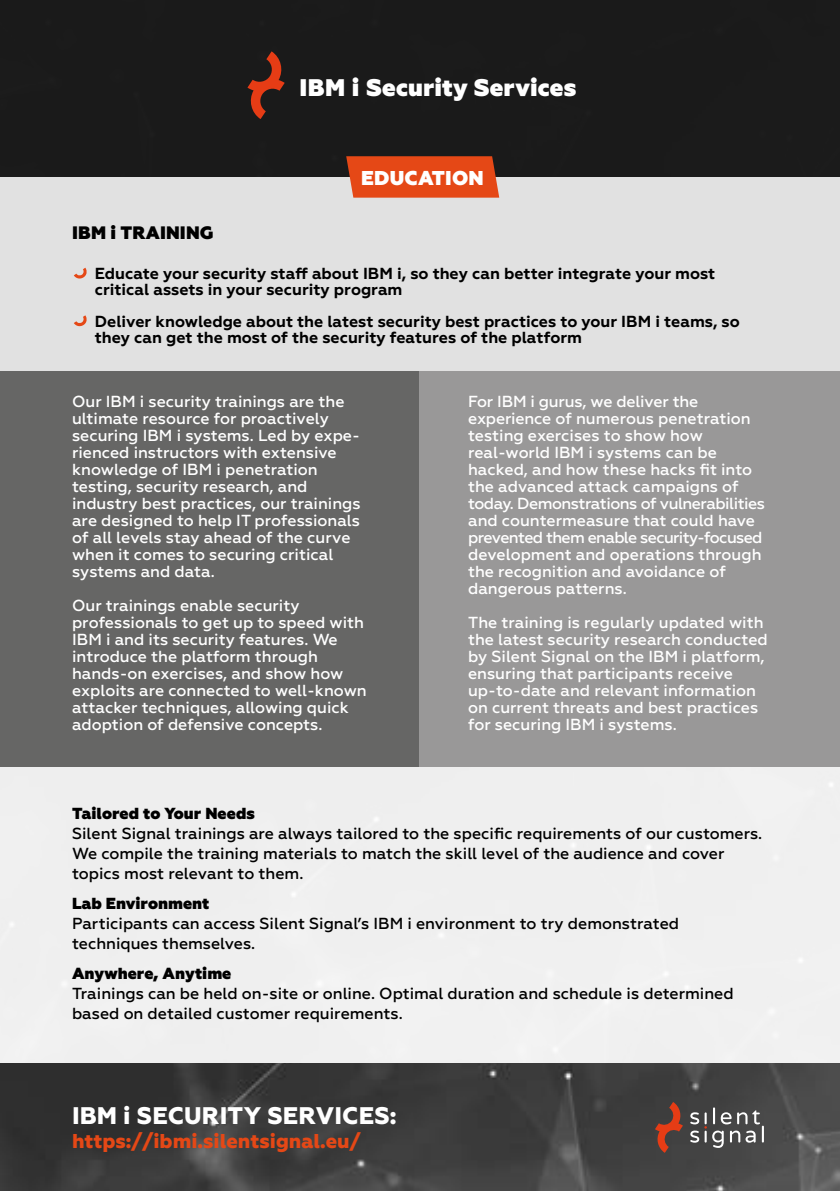
<style>
.page{position:relative;width:840px;height:1191px;background:#fff}
.page>*{position:absolute;margin:0;border:0;box-sizing:border-box;transform-origin:0 0}
.t1{font:800 24px "Geometria";letter-spacing:.01em;color:#fff}
.t2{font:800 24px "Geometria";color:#fff}
.t3{font:800 20px "Geometria";color:#e54816}
.t4{font:800 20px "Geometria";letter-spacing:.01em;color:#fff}
.t5{font:800 18px "Geometria";letter-spacing:.01em;color:#000}
.t6{font:500 16px/17px "Geometria";color:#fff}
.t7{font:500 16px/20px "Geometria";color:#000}
.t8{font:700 16px/16px "Geometria";color:#000}
.t9{font:800 16px "Geometria";color:#000}
</style>
<div class="page">
<div style="left:0;top:766px;width:839px;height:298px;background:#efefef"></div>
<div style="left:0;top:358px;width:423px;height:408px;background:#666665"></div>
<div style="left:0;top:177px;width:839px;height:194px;background:#e1e1e1"></div>
<div style="left:419px;top:371px;width:420px;height:395px;background:#999898"></div>
<img style="left:0;top:1064px;width:839px;height:127px">
<div style="left:0;top:0;width:839px;height:177px;background:#1a1a1a"></div>
<svg style="left:346px;top:156px;width:153px;height:42px;background:#df4b1c"></svg>
<svg style="left:74px;top:268px;width:13px;height:11px"></svg>
<svg style="left:74px;top:315px;width:13px;height:11px"></svg>
<svg style="left:247px;top:51px;width:37px;height:68px"></svg>
<svg style="left:654px;top:1102px;width:28px;height:50px"></svg>
<svg style="left:690px;top:1112px;width:8px;height:12px"></svg>
<svg style="left:690px;top:1130px;width:8px;height:12px"></svg>
<svg style="left:704px;top:1107px;width:59px;height:41px;background:#6a6a69"></svg>
<h1 class="t2" style="left:299px;top:73px;width:278px">IBM i Security Services</h1>
<p class="t5" style="left:72px;top:222px;width:143px">IBM i TRAINING</p>
<p class="t4" style="left:361px;top:166px;width:124px">EDUCATION</p>
<p class="t8" style="left:95px;top:265px;width:621px">Educate your security staff about IBM ,i so they can better integrate your most critical assets in your security program</p>
<p class="t8" style="left:95px;top:313px;width:646px">Deliver knowledge about the latest security best practices to your IBM i teams, so they can get the most of the security features of the platform</p>
<p class="t6" style="left:72px;top:393px;width:274px">Our IBM i security trainings are the ultimate resource for proactively</p>
<p class="t6" style="left:72px;top:444px;width:266px">rienced instructors with extensive</p>
<p class="t6" style="left:72px;top:419px;width:289px;line-height:34px">securing IBM i systems. Led by expe&shy;knowledge of IBM i penetration</p>
<p class="t6" style="left:72px;top:478px;width:290px">testing, security research, and industry best practices, our trainings are designed to help IT professionals of all levels stay ahead of the curve when it comes to securing critical systems and data.</p>
<p class="t6" style="left:72px;top:597px;width:296px">Our trainings enable security professionals to get up to speed with IBM i and its security features. We introduce the platform through hands-on exercises, and show how exploits are connected to well-known attacker techniques, allowing quick adoption of defensive concepts.</p>
<p class="t6" style="left:468px;top:393px;width:298px">For IBM i gurus, we deliver the experience of numerous penetration testing exercises to show how real-world IBM i systems can be hacked, and how these hacks fit into the advanced attack campaigns of today. Demonstrations of vulnerabilities and countermeasure that could have prevented them enable security-focused development and operations through the recognition and avoidance of dangerous patterns.</p>
<p class="t6" style="left:468px;top:614px;width:301px">The training is regularly updated with the latest security research conducted by Silent Signal on the IBM i platform, ensuring that participants receive up-to-date and relevant information on current threats and best practices for securing IBM i systems.</p>
<p class="t9" style="left:72px;top:803px;width:184px">Tailored to Your Needs</p>
<p class="t7" style="left:72px;top:823px;width:691px">Silent Signal trainings are always tailored to the specific requirements of our customers.<br>We compile the training materials to match the skill level of the audience and cover topics most relevant to them.</p>
<p class="t9" style="left:72px;top:893px;width:139px">Lab Environment</p>
<p class="t7" style="left:72px;top:913px;width:608px">Participants can access Silent Signal s’ IBM i environment to try demonstrated techniques themselves.</p>
<p class="t9" style="left:72px;top:963px;width:161px">Anywhere, Anytime</p>
<p class="t7" style="left:72px;top:983px;width:662px">Trainings can be held on-site or online. Optimal duration and schedule is determined based on detailed customer requirements.</p>
<h1 class="t1" style="left:72px;top:1101px;width:326px">IBM i SECURITY SERVICES:</h1>
<p class="t3" style="left:72px;top:1129px;width:290px">https://ibmi.silentsignal.eu/</p>
</div>
